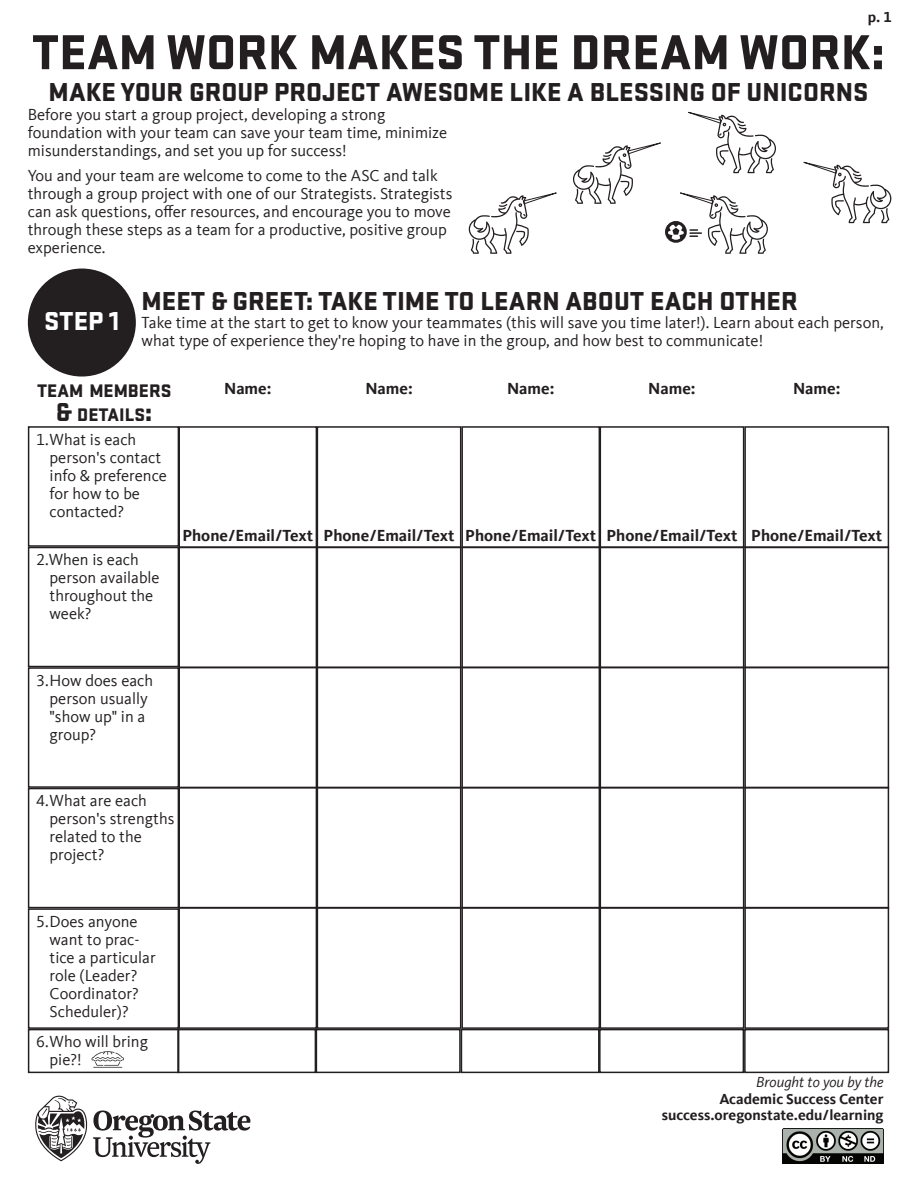
<style>
.page{position:relative;width:918px;height:1188px;background:#fff}
.page>*{position:absolute;margin:0;border:0;box-sizing:border-box;transform-origin:0 0}
.t1{font:900 51px "Stratum 2";color:#231f20}
.t2{font:900 27px "Stratum 2";color:#231f20}
.t3{font:900 27px "Stratum 2";color:#fff}
.t4{font:900 18.9px/24px "Stratum 2";color:#231f20;text-align:center}
.t5{font:16.5px/18px "Kievit Offc";color:#231f20}
.t6{font:700 16.5px "Kievit Offc";color:#231f20}
.t7{font:700 15px/16.5px "Kievit Offc";color:#231f20;text-align:right}
.t8{font:italic 15px "Kievit Offc";color:#231f20}
.s1{font-size:27px}
</style>
<div class="page">
<svg style="left:469px;top:192px;width:88px;height:62px"></svg>
<svg style="left:803px;top:161px;width:88px;height:62px"></svg>
<svg style="left:91px;top:1051px;width:33px;height:17px"></svg>
<svg style="left:573px;top:111px;width:203px;height:143px"></svg>
<div style="left:28px;top:269px;width:108px;height:108px;background:#231f20;border-radius:50%"></div>
<div style="left:179px;top:426px;width:138px;height:122px;border:2px solid #231f20"></div>
<div style="left:317px;top:426px;width:144px;height:122px;border:2px solid #231f20"></div>
<div style="left:179px;top:546px;width:138px;height:122px;border:2px solid #231f20"></div>
<div style="left:317px;top:546px;width:144px;height:122px;border:2px solid #231f20"></div>
<div style="left:179px;top:667px;width:138px;height:122px;border:2px solid #231f20"></div>
<div style="left:317px;top:667px;width:144px;height:122px;border:2px solid #231f20"></div>
<div style="left:179px;top:787px;width:138px;height:122px;border:2px solid #231f20"></div>
<div style="left:317px;top:787px;width:144px;height:122px;border:2px solid #231f20"></div>
<div style="left:179px;top:907px;width:138px;height:122px;border:2px solid #231f20"></div>
<div style="left:317px;top:907px;width:144px;height:122px;border:2px solid #231f20"></div>
<div style="left:600px;top:426px;width:144px;height:122px;border:2px solid #231f20"></div>
<div style="left:600px;top:546px;width:144px;height:122px;border:2px solid #231f20"></div>
<div style="left:600px;top:667px;width:144px;height:122px;border:2px solid #231f20"></div>
<div style="left:600px;top:787px;width:144px;height:122px;border:2px solid #231f20"></div>
<div style="left:600px;top:907px;width:144px;height:122px;border:2px solid #231f20"></div>
<div style="left:461px;top:426px;width:139px;height:122px;border:2px solid #231f20"></div>
<div style="left:461px;top:546px;width:139px;height:122px;border:2px solid #231f20"></div>
<div style="left:461px;top:667px;width:139px;height:122px;border:2px solid #231f20"></div>
<div style="left:461px;top:787px;width:139px;height:122px;border:2px solid #231f20"></div>
<div style="left:461px;top:907px;width:139px;height:122px;border:2px solid #231f20"></div>
<div style="left:744px;top:426px;width:145px;height:122px;border:2px solid #231f20"></div>
<div style="left:744px;top:546px;width:145px;height:122px;border:2px solid #231f20"></div>
<div style="left:744px;top:667px;width:145px;height:122px;border:2px solid #231f20"></div>
<div style="left:744px;top:787px;width:145px;height:122px;border:2px solid #231f20"></div>
<div style="left:744px;top:907px;width:145px;height:122px;border:2px solid #231f20"></div>
<div style="left:28px;top:426px;width:151px;height:121px;border:2px solid #231f20"></div>
<div style="left:28px;top:547px;width:151px;height:120px;border:2px solid #231f20"></div>
<div style="left:28px;top:667px;width:151px;height:121px;border:2px solid #231f20"></div>
<div style="left:28px;top:788px;width:151px;height:120px;border:2px solid #231f20"></div>
<div style="left:28px;top:908px;width:151px;height:121px;border:2px solid #231f20"></div>
<div style="left:28px;top:1029px;width:151px;height:44px;border:2px solid #231f20"></div>
<div style="left:177px;top:1029px;width:139px;height:44px;border:2px solid #231f20"></div>
<div style="left:316px;top:1029px;width:145px;height:44px;border:2px solid #231f20"></div>
<div style="left:599px;top:1029px;width:145px;height:44px;border:2px solid #231f20"></div>
<div style="left:461px;top:1029px;width:139px;height:44px;border:2px solid #231f20"></div>
<div style="left:744px;top:1029px;width:145px;height:44px;border:2px solid #231f20"></div>
<svg style="left:35px;top:1095px;width:215px;height:69px"></svg>
<img style="left:782px;top:1128px;width:102px;height:36px">
<p class="t7" style="left:868px;top:9px;width:25px">p. 1</p>
<h1 class="t1" style="left:32px;top:15px;width:855px">TEAM WORK MAKES THE DREAM WORK:</h1>
<h2 class="t2" style="left:49px;top:73px;width:821px">MAKE YOUR GROUP PROJECT AWESOME LIKE A BLESSING OF UNICORNS</h2>
<p class="t5" style="left:28px;top:106px;width:421px">Before you start a group project, developing a strong foundation with your team can save your team time, minimize misunderstandings, and set you up for success!</p>
<p class="t5" style="left:28px;top:167px;width:426px">You and your team are welcome to come to the ASC and talk through a group project with one of our Strategists. Strategists can ask questions, offer resources, and encourage you to move through these steps as a team for a productive, positive group experience.</p>
<h2 class="t2" style="left:142px;top:281px;width:658px">MEET &amp; GREET: TAKE TIME TO LEARN ABOUT EACH OTHER</h2>
<p class="t5" style="left:142px;top:314px;width:744px">Take time at the start to get to know your teammates (this will save you time later!). Learn about each person, what type of experience they're hoping to have in the group, and how best to communicate!</p>
<p class="t4" style="left:37px;top:378px;width:136px">TEAM MEMBERS <span class="s1">&amp;</span> DETAILS<span class="s1">:</span></p>
<p class="t6" style="left:224px;top:378px;width:49px">Name:</p>
<p class="t6" style="left:365px;top:378px;width:49px">Name:</p>
<p class="t6" style="left:507px;top:378px;width:49px">Name:</p>
<p class="t6" style="left:648px;top:378px;width:49px">Name:</p>
<p class="t6" style="left:793px;top:378px;width:49px">Name:</p>
<h2 class="t3" style="left:44px;top:301px;width:77px">STEP 1</h2>
<p class="t5" style="left:50px;top:430px;width:119px;text-indent:-13px">1.What is each person's contact info &amp; preference for how to be contacted?</p>
<p class="t5" style="left:50px;top:551px;width:112px;text-indent:-13px">2.When is each person available throughout the week?</p>
<p class="t6" style="left:182px;top:526px;width:701px">Phone/Email/Text Phone/Email/Text Phone/Email/Text Phone/Email/Text Phone/Email/Text</p>
<p class="t5" style="left:50px;top:672px;width:105px;text-indent:-13px">3.How does each person usually "show up" in a group?</p>
<p class="t5" style="left:50px;top:792px;width:126px;text-indent:-13px">4.What are each person's strengths related to the project?</p>
<p class="t5" style="left:50px;top:913px;width:108px;text-indent:-13px">5.Does anyone want to prac&shy;tice a particular role (Leader?<br>Coordinator?<br>Scheduler)?</p>
<p class="t5" style="left:50px;top:1033px;width:100px;text-indent:-13px">6.Who will bring pie?!</p>
<p class="t8" style="left:756px;top:1074px;width:129px">Brought to you by the</p>
<p class="t7" style="left:662px;top:1091px;width:223px">Academic Success Center success.oregonstate.edu/learning</p>
</div>
